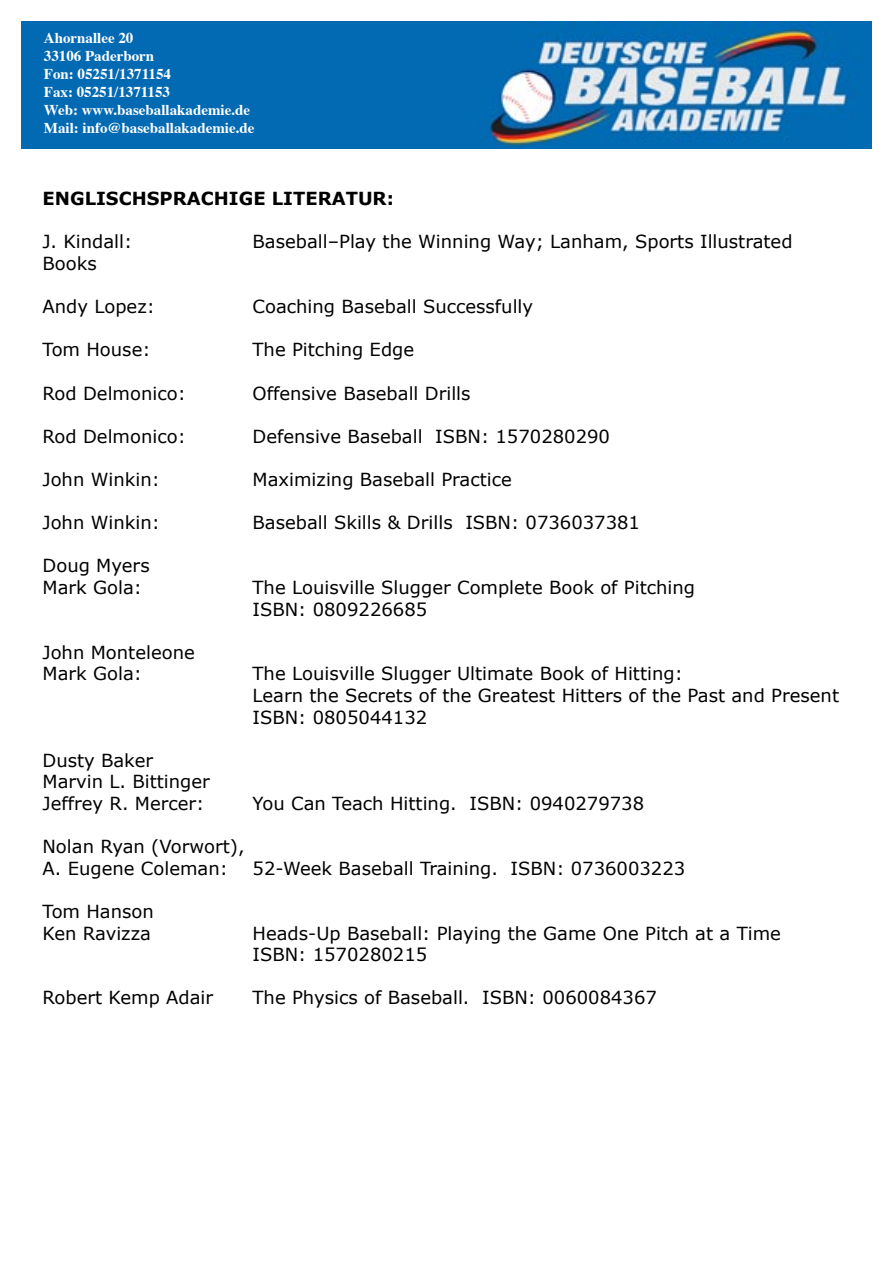
<style>
.page{position:relative;width:893px;height:1263px;background:#fff}
.page>*{position:absolute;margin:0;border:0;box-sizing:border-box;transform-origin:0 0}
.t1{font:18px "Verdana";color:#000}
.t2{font:700 18px "Verdana";color:#000}
.t3{font:700 15px "Times";color:#fff}
</style>
<div class="page">
<img style="left:21px;top:21px;width:851px;height:128px">
<p class="t3" style="left:44px;top:28px;width:91px">Ahornallee 20</p>
<p class="t3" style="left:44px;top:46px;width:112px">33106 Paderborn</p>
<p class="t3" style="left:44px;top:64px;width:129px">Fon: 05251/1371154</p>
<p class="t3" style="left:44px;top:82px;width:128px">Fax: 05251/1371153</p>
<p class="t3" style="left:44px;top:100px;width:208px">Web: www.baseballakademie.de</p>
<p class="t3" style="left:44px;top:118px;width:212px">Mail: info@baseballakademie.de</p>
<p class="t2" style="left:43px;top:187px;width:353px">ENGLISCHSPRACHIGE LITERATUR:</p>
<p class="t1" style="left:43px;top:230px;width:91px">J. Kindall:</p>
<p class="t1" style="left:253px;top:230px;width:541px">Baseball–Play the Winning Way; Lanham, Sports Illustrated</p>
<p class="t1" style="left:43px;top:252px;width:56px">Books</p>
<p class="t1" style="left:43px;top:295px;width:114px">Andy Lopez:</p>
<p class="t1" style="left:253px;top:295px;width:282px">Coaching Baseball Successfully</p>
<p class="t1" style="left:43px;top:338px;width:110px">Tom House:</p>
<p class="t1" style="left:253px;top:338px;width:163px">The Pitching Edge</p>
<p class="t1" style="left:43px;top:382px;width:145px">Rod Delmonico:</p>
<p class="t1" style="left:253px;top:382px;width:220px">Offensive Baseball Drills</p>
<p class="t1" style="left:43px;top:425px;width:145px">Rod Delmonico:</p>
<p class="t1" style="left:253px;top:425px;width:359px">Defensive Baseball ISBN: 1570280290</p>
<p class="t1" style="left:43px;top:468px;width:119px">John Winkin:</p>
<p class="t1" style="left:253px;top:468px;width:261px">Maximizing Baseball Practice</p>
<p class="t1" style="left:43px;top:511px;width:119px">John Winkin:</p>
<p class="t1" style="left:253px;top:511px;width:389px">Baseball Skills &amp; Drills ISBN: 0736037381</p>
<p class="t1" style="left:43px;top:554px;width:109px">Doug Myers</p>
<p class="t1" style="left:43px;top:576px;width:101px">Mark Gola:</p>
<p class="t1" style="left:253px;top:576px;width:444px">The Louisville Slugger Complete Book of Pitching</p>
<p class="t1" style="left:253px;top:598px;width:176px">ISBN: 0809226685</p>
<p class="t1" style="left:43px;top:641px;width:154px">John Monteleone</p>
<p class="t1" style="left:43px;top:662px;width:101px">Mark Gola:</p>
<p class="t1" style="left:253px;top:662px;width:432px">The Louisville Slugger Ultimate Book of Hitting:</p>
<p class="t1" style="left:253px;top:684px;width:588px">Learn the Secrets of the Greatest Hitters of the Past and Present</p>
<p class="t1" style="left:253px;top:706px;width:176px">ISBN: 0805044132</p>
<p class="t1" style="left:43px;top:749px;width:112px">Dusty Baker</p>
<p class="t1" style="left:43px;top:770px;width:169px">Marvin L. Bittinger</p>
<p class="t1" style="left:43px;top:792px;width:163px">Jeffrey R. Mercer:</p>
<p class="t1" style="left:253px;top:792px;width:393px">You Can Teach Hitting. ISBN: 0940279738</p>
<p class="t1" style="left:43px;top:835px;width:204px">Nolan Ryan (Vorwort),</p>
<p class="t1" style="left:43px;top:857px;width:187px">A. Eugene Coleman:</p>
<p class="t1" style="left:253px;top:857px;width:434px">52-Week Baseball Training. ISBN: 0736003223</p>
<p class="t1" style="left:43px;top:900px;width:113px">Tom Hanson</p>
<p class="t1" style="left:43px;top:922px;width:110px">Ken Ravizza</p>
<p class="t1" style="left:253px;top:922px;width:530px">Heads-Up Baseball: Playing the Game One Pitch at a Time</p>
<p class="t1" style="left:253px;top:943px;width:176px">ISBN: 1570280215</p>
<p class="t1" style="left:43px;top:986px;width:172px">Robert Kemp Adair</p>
<p class="t1" style="left:253px;top:986px;width:406px">The Physics of Baseball. ISBN: 0060084367</p>
</div>
